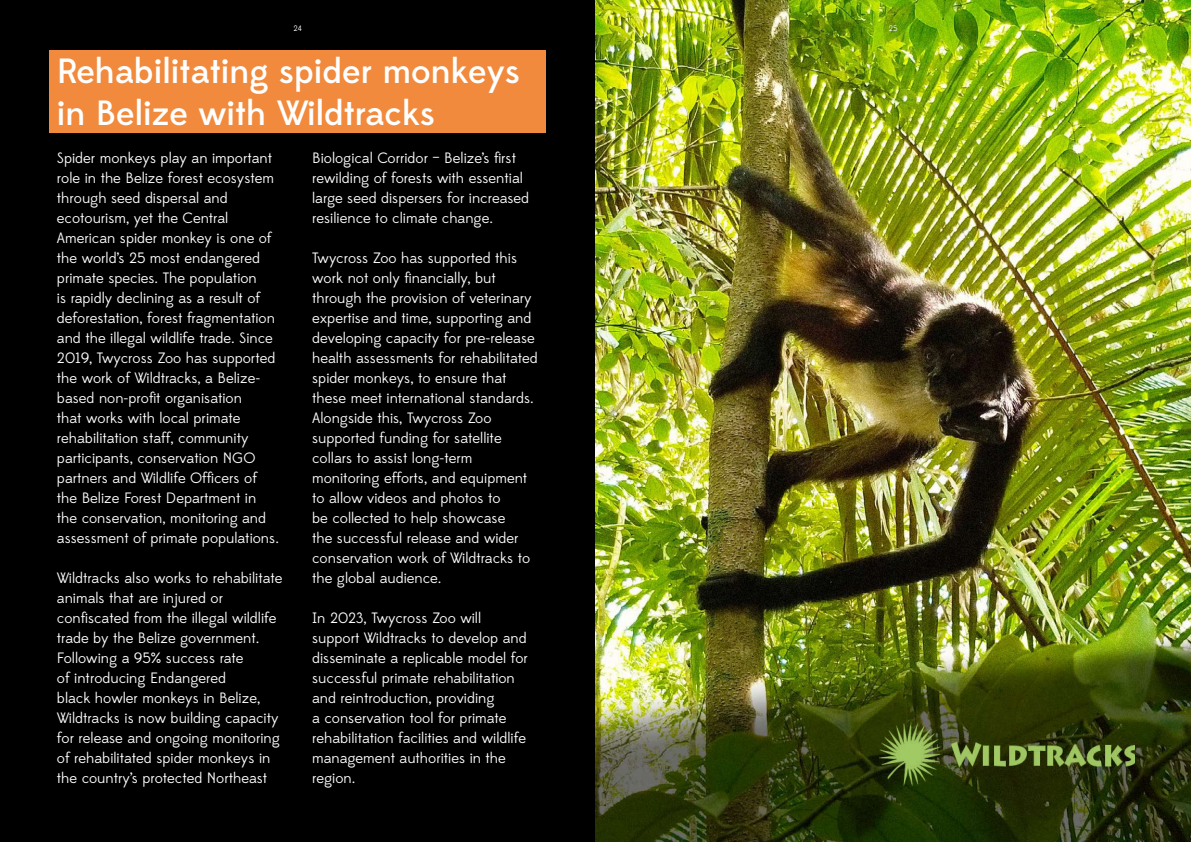
<style>
.page{position:relative;width:1191px;height:842px;background:#fff}
.page>*{position:absolute;margin:0;border:0;box-sizing:border-box;transform-origin:0 0}
.t1{font:500 35px/42px "Edmondsans";color:#fff}
.t2{font:15px/20px "Edmondsans";color:#fff}
.t3{font:8px "Edmondsans";color:#fff}
</style>
<div class="page">
<div style="left:0;top:0;width:596px;height:842px;background:#000"></div>
<img style="left:595px;top:0;width:596px;height:842px">
<img style="left:879px;top:723px;width:255px;height:62px">
<div style="left:50px;top:50px;width:496px;height:83px;background:#f18a3d"></div>
<p class="t3" style="left:294px;top:23px;width:10px">24</p>
<p class="t3" style="left:889px;top:23px;width:10px">25</p>
<h1 class="t1" style="left:57px;top:51px;width:465px">Rehabilitating spider monkeys in Belize with Wildtracks</h1>
<p class="t2" style="left:57px;top:148px;width:223px">Spider monkeys play an important role in the Belize forest ecosystem through seed dispersal and ecotourism, yet the Central American spider monkey is one of the world’s 25 most endangered primate species. The population<br>is rapidly declining as a result of deforestation, forest fragmentation and the illegal wildlife trade. Since 2019, Twycross Zoo has supported the work of Wildtracks, a Belize&shy;based non-profit organisation<br>that works with local primate rehabilitation staff, community participants, conservation NGO partners and Wildlife Officers of the Belize Forest Department in the conservation, monitoring and assessment of primate populations.</p>
<p class="t2" style="left:57px;top:568px;width:227px">Wildtracks also works to rehabilitate animals that are injured or confiscated from the illegal wildlife trade by the Belize government.<br>Following a 95% success rate<br>of introducing Endangered<br>black howler monkeys in Belize, Wildtracks is now building capacity for release and ongoing monitoring of rehabilitated spider monkeys in the country’s protected Northeast</p>
<p class="t2" style="left:312px;top:148px;width:218px">Biological Corridor – Belize’s first rewilding of forests with essential large seed dispersers for increased resilience to climate change.</p>
<p class="t2" style="left:312px;top:248px;width:227px">Twycross Zoo has supported this work not only financially, but through the provision of veterinary expertise and time, supporting and developing capacity for pre-release health assessments for rehabilitated spider monkeys, to ensure that these meet international standards.<br>Alongside this, Twycross Zoo supported funding for satellite collars to assist long-term monitoring efforts, and equipment to allow videos and photos to<br>be collected to help showcase<br>the successful release and wider conservation work of Wildtracks to the global audience.</p>
<p class="t2" style="left:312px;top:608px;width:217px">In 2023, Twycross Zoo will support Wildtracks to develop and disseminate a replicable model for successful primate rehabilitation and reintroduction, providing<br>a conservation tool for primate rehabilitation facilities and wildlife management authorities in the region.</p>
</div>
